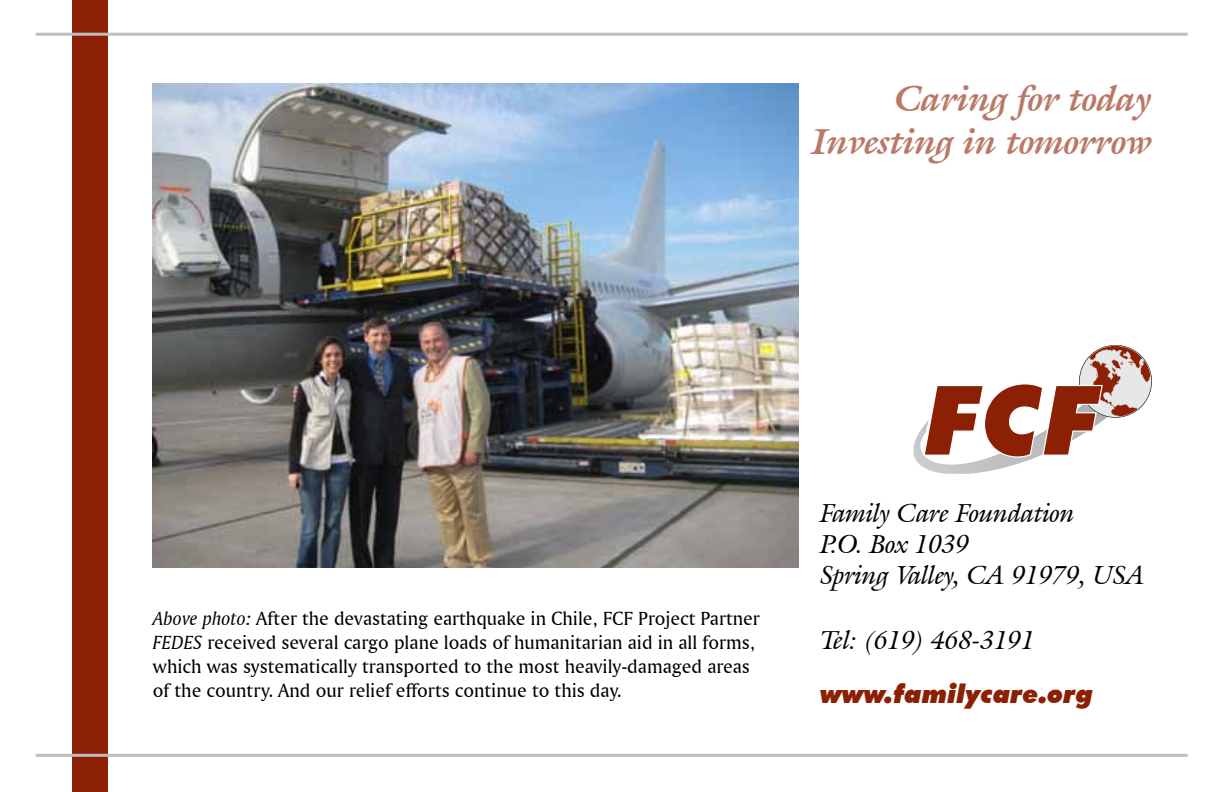
<style>
.page{position:relative;width:1224px;height:792px;background:#fff}
.page>*{position:absolute;margin:0;border:0;box-sizing:border-box;transform-origin:0 0}
.t1{font:italic 700 36px/43px "Galliard IT Cby BT";color:#ba7968;text-align:right}
.t2{font:italic 26px/31.2px "Galliard IT Cby BT";color:#000}
.t3{font:italic 900 26px "Futura BT";color:#8c2004}
.t4{font:20px/24px "Amerigo BT Roman A";color:#000}
.s1{font-family:"Amerigo BT Italic A"}
</style>
<div class="page">
<div style="left:72px;top:0;width:36px;height:792px;background:#8c2004"></div>
<hr style="left:36px;top:33px;width:1152px;height:3px;background:#bcbec0">
<hr style="left:36px;top:754px;width:1152px;height:3px;background:#bcbec0">
<img style="left:915px;top:427px;width:8px;height:25px">
<svg style="left:923px;top:345px;width:229px;height:113px"></svg>
<img style="left:153px;top:84px;width:646px;height:484px">
<h1 class="t1" style="left:813px;top:76px;width:341px">Caring for today<br>Investing in tomorrow</h1>
<p class="t4" style="left:153px;top:606px;width:609px"><span class="s1">Above photo:</span> After the devastating earthquake in Chile, FCF Project Partner <span class="s1">FEDES</span> received several cargo plane loads of humanitarian aid in all forms, which was systematically transported to the most heavily-damaged areas of the country. And our relief efforts continue to this day.</p>
<h2 class="t2" style="left:820px;top:496px;width:326px">Family Care Foundation<br>P.O. Box 1039<br>Spring Valley, CA 91979, USA</h2>
<h2 class="t2" style="left:820px;top:624px;width:216px">Tel: (619) 468-3191</h2>
<h2 class="t3" style="left:820px;top:678px;width:275px">www.familycare.org</h2>
</div>
